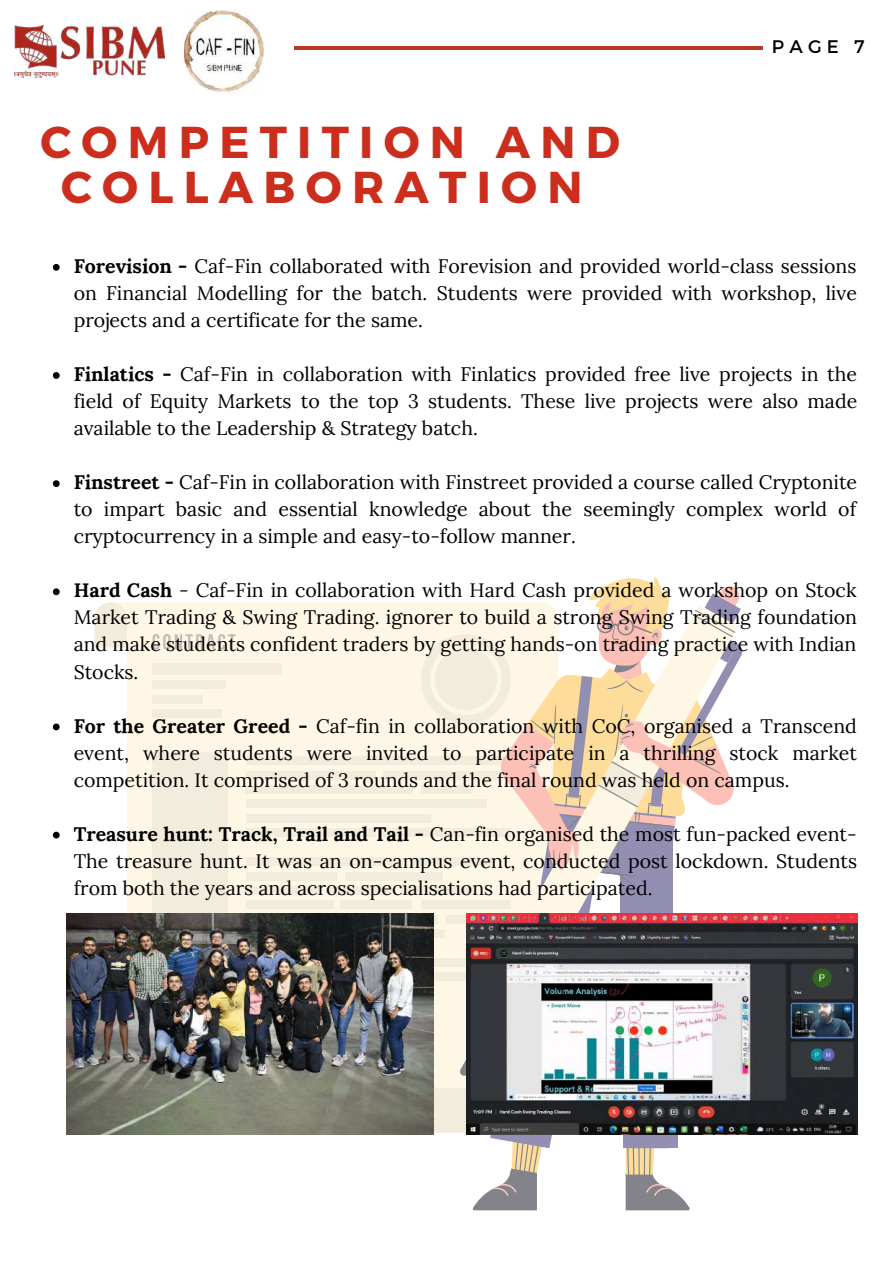
<style>
.page{position:relative;width:894px;height:1264px;background:#fff}
.page>*{position:absolute;margin:0;border:0;box-sizing:border-box;transform-origin:0 0}
.t1{font:700 44.55px/45px "Montserrat";letter-spacing:.23em;color:#cb2e1d;text-align:center}
.t2{font:19.5px/27px "Lora";color:#000;text-align:justify}
.t3{font:18.15px "Montserrat";color:#000}
.s1{font-weight:700}
</style>
<div class="page">
<img style="left:15px;top:26px;width:149px;height:52px">
<img style="left:184px;top:10px;width:79px;height:83px">
<hr style="left:294px;top:46px;width:469px;height:4px;background:#b73627">
<svg style="left:94px;top:577px;width:649px;height:633px"></svg>
<svg style="left:53px;top:264px;width:7px;height:7px"></svg>
<svg style="left:53px;top:372px;width:7px;height:7px"></svg>
<svg style="left:53px;top:480px;width:7px;height:7px"></svg>
<svg style="left:53px;top:588px;width:7px;height:7px"></svg>
<svg style="left:53px;top:723px;width:7px;height:7px"></svg>
<svg style="left:53px;top:831px;width:7px;height:7px"></svg>
<img style="left:66px;top:913px;width:367px;height:221px">
<img style="left:466px;top:913px;width:390px;height:221px">
<h1 class="t1" style="left:40px;top:117px;width:581px">COMPETITION AND<br>COLLABORATION</h1>
<p class="t3" style="left:771px;top:35px;width:94px">PAGE 7</p>
<p class="t2" style="left:74px;top:252px;width:784px"><span class="s1">Forevision -</span> Caf-Fin collaborated with Forevision and provided world-class sessions on Financial Modelling for the batch. Students were provided with workshop, live projects and a certificate for the same.</p>
<p class="t2" style="left:74px;top:360px;width:784px"><span class="s1">Finlatics -</span> Caf-Fin in collaboration with Finlatics provided free live projects in the field of Equity Markets to the top 3 students. These live projects were also made available to the Leadership &amp; Strategy batch.</p>
<p class="t2" style="left:74px;top:468px;width:784px"><span class="s1">Finstreet -</span> Caf-Fin in collaboration with Finstreet provided a course called Cryptonite to impart basic and essential knowledge about the seemingly complex world of cryptocurrency in a simple and easy-to-follow manner.</p>
<p class="t2" style="left:74px;top:576px;width:784px"><span class="s1">Hard Cash</span> - Caf-Fin in collaboration with Hard Cash provided a workshop on Stock Market Trading &amp; Swing Trading. ignorer to build a strong Swing Trading foundation and make students confident traders by getting hands-on trading practice with Indian Stocks.</p>
<p class="t2" style="left:74px;top:712px;width:784px"><span class="s1">For the Greater Greed -</span> Caf-fin in collaboration with CoC, organised a Transcend event, where students were invited to participate in a thrilling stock market competition. It comprised of 3 rounds and the final round was held on campus.</p>
<p class="t2" style="left:74px;top:820px;width:784px"><span class="s1">Treasure hunt: Track, Trail and Tail -</span> Can-fin organised the most fun-packed event-The treasure hunt. It was an on-campus event, conducted post lockdown. Students from both the years and across specialisations had participated.</p>
</div>
